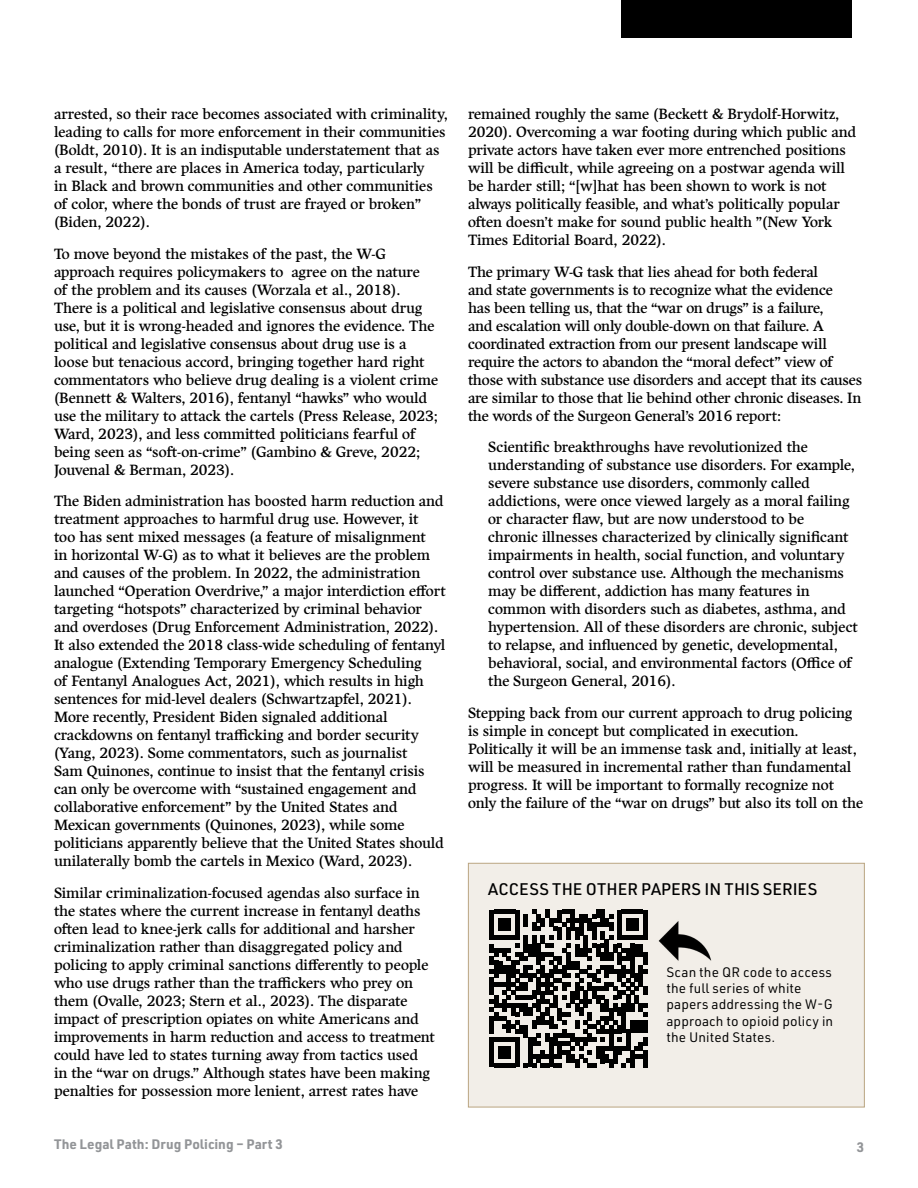
<style>
.page{position:relative;width:918px;height:1188px;background:#fff}
.page>*{position:absolute;margin:0;border:0;box-sizing:border-box;transform-origin:0 0}
.t1{font:500 16.5px "URWDIN";color:#000}
.t2{font:15px/18px "Harfang";letter-spacing:-.01em;color:#000}
.t3{font:13.5px/16.2px "URWDIN";letter-spacing:.01em;color:#000}
.t4{font:700 13.5px "URWDIN";color:#939598}
</style>
<div class="page">
<div style="left:621px;top:0;width:231px;height:38px;background:#000"></div>
<div style="left:468px;top:863px;width:397px;height:244px;background:#f2eee8;border:1px solid #baa581"></div>
<img style="left:647px;top:915px;width:65px;height:50px">
<svg style="left:490px;top:910px;width:157px;height:157px"></svg>
<hr style="left:643px;top:1050px;width:4px;height:17px;background:#000">
<p class="t2" style="left:54px;top:105px;width:395px">arrested, so their race becomes associated with criminality, leading to calls for more enforcement in their communities (Boldt, 2010). It is an indisputable understatement that as a result, “there are places in America today, particularly<br>in Black and brown communities and other communities of color, where the bonds of trust are frayed or broken” (Biden, 2022).</p>
<p class="t2" style="left:54px;top:245px;width:386px">To move beyond the mistakes of the past, the W-G approach requires policymakers to agree on the nature<br>of the problem and its causes (Worzala et al., 2018).<br>There is a political and legislative consensus about drug use, but it is wrong-headed and ignores the evidence. The political and legislative consensus about drug use is a loose but tenacious accord, bringing together hard right commentators who believe drug dealing is a violent crime (Bennett &amp; Walters, 2016), fentanyl “hawks” who would use the military to attack the cartels (Press Release, 2023; Ward, 2023), and less committed politicians fearful of being seen as “soft-on-crime” (Gambino &amp; Greve, 2022; Jouvenal &amp; Berman, 2023).</p>
<p class="t2" style="left:54px;top:492px;width:394px">The Biden administration has boosted harm reduction and treatment approaches to harmful drug use. However, it<br>too has sent mixed messages (a feature of misalignment<br>in horizontal W-G) as to what it believes are the problem and causes of the problem. In 2022, the administration launched “Operation Overdrive,” a major interdiction effort targeting “hotspots” characterized by criminal behavior and overdoses (Drug Enforcement Administration, 2022).<br>It also extended the 2018 class-wide scheduling of fentanyl analogue (Extending Temporary Emergency Scheduling<br>of Fentanyl Analogues Act, 2021), which results in high sentences for mid-level dealers (Schwartzapfel, 2021).<br>More recently, President Biden signaled additional crackdowns on fentanyl trafficking and border security (Yang, 2023). Some commentators, such as journalist<br>Sam Quinones, continue to insist that the fentanyl crisis can only be overcome with “sustained engagement and collaborative enforcement” by the United States and Mexican governments (Quinones, 2023), while some politicians apparently believe that the United States should unilaterally bomb the cartels in Mexico (Ward, 2023).</p>
<p class="t2" style="left:54px;top:884px;width:383px">Similar criminalization-focused agendas also surface in the states where the current increase in fentanyl deaths often lead to knee-jerk calls for additional and harsher criminalization rather than disaggregated policy and policing to apply criminal sanctions differently to people who use drugs rather than the traffickers who prey on them (Ovalle, 2023; Stern et al., 2023). The disparate impact of prescription opiates on white Americans and improvements in harm reduction and access to treatment could have led to states turning away from tactics used in the “war on drugs.” Although states have been making penalties for possession more lenient, arrest rates have</p>
<p class="t2" style="left:468px;top:105px;width:390px">remained roughly the same (Beckett &amp; Brydolf-Horwitz, 2020). Overcoming a war footing during which public and private actors have taken ever more entrenched positions will be difficult, while agreeing on a postwar agenda will be harder still; “[w]hat has been shown to work is not always politically feasible, and what’s politically popular often doesn’t make for sound public health ”(New York Times Editorial Board, 2022).</p>
<p class="t2" style="left:468px;top:263px;width:396px">The primary W-G task that lies ahead for both federal<br>and state governments is to recognize what the evidence<br>has been telling us, that the “war on drugs” is a failure,<br>and escalation will only double-down on that failure. A coordinated extraction from our present landscape will require the actors to abandon the “moral defect” view of those with substance use disorders and accept that its causes are similar to those that lie behind other chronic diseases. In the words of the Surgeon General’s 2016 report:</p>
<p class="t2" style="left:488px;top:438px;width:371px">Scientific breakthroughs have revolutionized the understanding of substance use disorders. For example, severe substance use disorders, commonly called addictions, were once viewed largely as a moral failing or character flaw, but are now understood to be<br>chronic illnesses characterized by clinically significant impairments in health, social function, and voluntary control over substance use. Although the mechanisms may be different, addiction has many features in common with disorders such as diabetes, asthma, and hypertension. All of these disorders are chronic, subject to relapse, and influenced by genetic, developmental, behavioral, social, and environmental factors (Office of the Surgeon General, 2016).</p>
<p class="t2" style="left:468px;top:704px;width:397px">Stepping back from our current approach to drug policing is simple in concept but complicated in execution.<br>Politically it will be an immense task and, initially at least, will be measured in incremental rather than fundamental progress. It will be important to formally recognize not only the failure of the “war on drugs” but also its toll on the</p>
<p class="t1" style="left:488px;top:878px;width:331px">ACCESS THE OTHER PAPERS IN THIS SERIES</p>
<p class="t3" style="left:666px;top:964px;width:168px">Scan the QR code to access the full series of white papers addressing the W-G approach to opioid policy in the United States.</p>
<p class="t4" style="left:54px;top:1135px;width:230px">The Legal Path: Drug Policing – Part 3</p>
<p class="t4" style="left:857px;top:1138px;width:9px">3</p>
</div>
